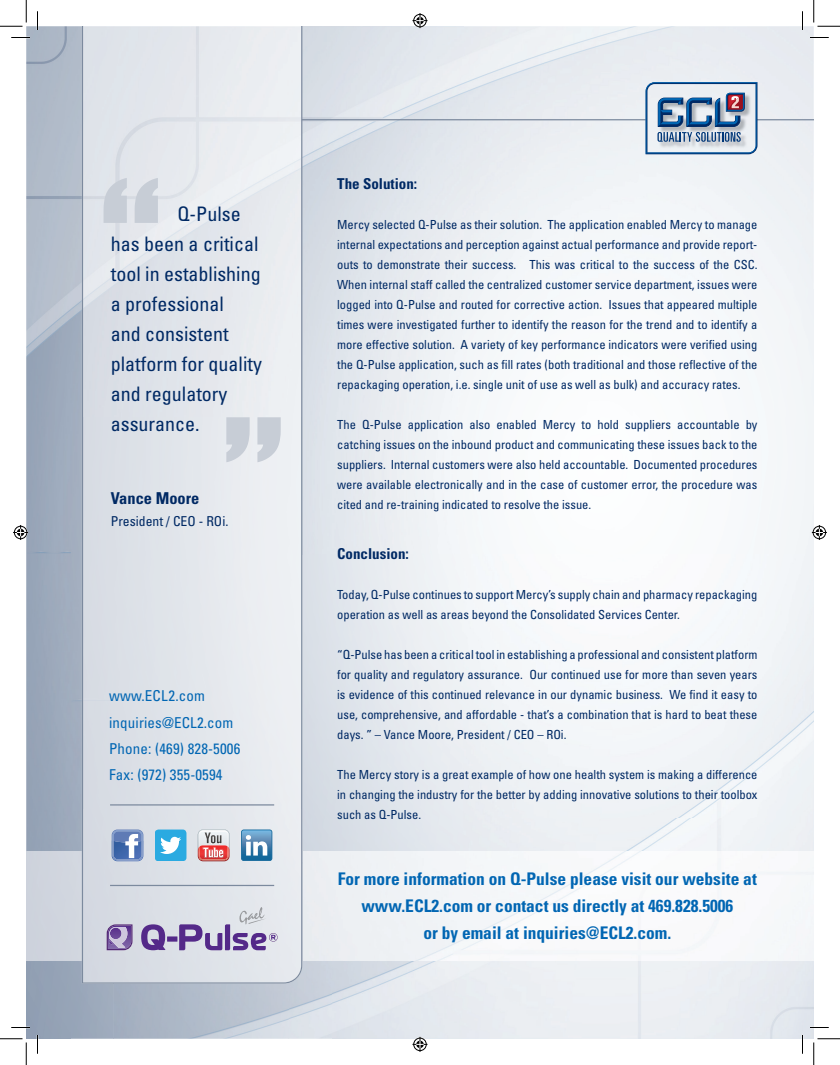
<style>
.page{position:relative;width:840px;height:1065px;background:#fff}
.page>*{position:absolute;margin:0;border:0;box-sizing:border-box;transform-origin:0 0}
.t1{font:condensed 20px/30px "Univers LT Std";color:#002964}
.t2{font:700 condensed 17.38px/26.8px "Univers LT Std";color:#0166b3;text-align:center}
.t3{font:700 condensed 16.38px "Univers LT Std";color:#002964}
.t4{font:condensed 15px/26.2px "Univers LT Std";letter-spacing:.01em;color:#0166b3}
.t5{font:700 condensed 15px "Univers LT Std";color:#002964}
.t6{font:condensed 13.62px "Univers LT Std";color:#002964}
.t7{font:condensed 12.5px/20px "Univers LT Std";color:#002964;text-align:justify}
</style>
<div class="page">
<img style="left:464px;top:26px;width:350px;height:826px">
<img style="left:302px;top:26px;width:162px;height:837px">
<img style="left:26px;top:26px;width:56px;height:826px">
<img style="left:289px;top:863px;width:43px;height:176px">
<img style="left:332px;top:961px;width:482px;height:78px">
<img style="left:113px;top:984px;width:176px;height:55px">
<img style="left:303px;top:852px;width:511px;height:109px">
<div style="left:26px;top:852px;width:56px;height:109px;background:#cfd4de"></div>
<svg style="left:82px;top:26px;width:220px;height:958px;background:#e1e5ea"></svg>
<svg style="left:104px;top:178px;width:54px;height:45px;background:#cfd4dc"></svg>
<svg style="left:226px;top:417px;width:55px;height:45px;background:#d2d7de"></svg>
<svg style="left:107px;top:924px;width:26px;height:26px"></svg>
<svg style="left:141px;top:907px;width:137px;height:43px;background:#b9b1ce"></svg>
<svg style="left:112px;top:830px;width:31px;height:31px"></svg>
<svg style="left:198px;top:830px;width:32px;height:31px"></svg>
<svg style="left:155px;top:830px;width:31px;height:31px"></svg>
<svg style="left:241px;top:830px;width:31px;height:31px"></svg>
<hr style="left:110px;top:804px;width:164px;height:2px;background:#7c8a9e">
<hr style="left:110px;top:885px;width:164px;height:1px;background:#7c8a9e">
<hr style="left:302px;top:119px;width:344px;height:1px;background:#7c8a9e">
<hr style="left:757px;top:119px;width:57px;height:1px;background:#7c8a9e">
<svg style="left:646px;top:82px;width:112px;height:72px;background:#9eb0c6"></svg>
<svg style="left:11px;top:37px;width:19px;height:1px"></svg>
<svg style="left:810px;top:37px;width:19px;height:1px"></svg>
<svg style="left:11px;top:1027px;width:19px;height:1px"></svg>
<svg style="left:810px;top:1027px;width:19px;height:1px"></svg>
<svg style="left:37px;top:11px;width:1px;height:19px"></svg>
<svg style="left:37px;top:1035px;width:1px;height:19px"></svg>
<svg style="left:802px;top:11px;width:1px;height:19px"></svg>
<svg style="left:802px;top:1035px;width:1px;height:19px"></svg>
<svg style="left:0;top:0;width:27px;height:27px"></svg>
<svg style="left:0;top:1039px;width:27px;height:26px"></svg>
<svg style="left:814px;top:0;width:26px;height:27px"></svg>
<svg style="left:814px;top:1039px;width:26px;height:26px"></svg>
<svg style="left:412px;top:13px;width:16px;height:15px"></svg>
<svg style="left:412px;top:1037px;width:16px;height:15px"></svg>
<svg style="left:13px;top:525px;width:15px;height:15px"></svg>
<svg style="left:812px;top:525px;width:15px;height:15px"></svg>
<h1 class="t1" style="left:111px;top:199px;width:153px;text-indent:67px">Q-Pulse has been a critical tool in establishing a professional<br>and consistent platform for quality and regulatory assurance.</h1>
<h3 class="t3" style="left:111px;top:488px;width:90px">Vance Moore</h3>
<p class="t6" style="left:111px;top:513px;width:119px">President / CEO - ROi.</p>
<p class="t4" style="left:109px;top:683px;width:133px">www.ECL2.com inquiries@ECL2.com<br>Phone: (469) 828-5006<br>Fax: (972) 355-0594</p>
<p class="t5" style="left:337px;top:174px;width:82px">The Solution:</p>
<p class="t7" style="left:337px;top:214px;width:422px">Mercy selected Q-Pulse as their solution. The application enabled Mercy to manage internal expectations and perception against actual performance and provide report&shy;outs to demonstrate their success. This was critical to the success of the CSC.<br>When internal staff called the centralized customer service department, issues were logged into Q-Pulse and routed for corrective action. Issues that appeared multiple times were investigated further to identify the reason for the trend and to identify a more effective solution. A variety of key performance indicators were verified using the Q-Pulse application, such as fill rates (both traditional and those reflective of the repackaging operation, i.e. single unit of use as well as bulk) and accuracy rates.</p>
<p class="t7" style="left:337px;top:414px;width:422px">The Q-Pulse application also enabled Mercy to hold suppliers accountable by catching issues on the inbound product and communicating these issues back to the suppliers. Internal customers were also held accountable. Documented procedures were available electronically and in the case of customer error, the procedure was cited and re-training indicated to resolve the issue.</p>
<p class="t5" style="left:337px;top:544px;width:73px">Conclusion:</p>
<p class="t7" style="left:337px;top:584px;width:422px">Today, Q-Pulse continues to support Mercy’s supply chain and pharmacy repackaging operation as well as areas beyond the Consolidated Services Center.</p>
<p class="t7" style="left:337px;top:644px;width:422px">“Q-Pulse has been a critical tool in establishing a professional and consistent platform for quality and regulatory assurance. Our continued use for more than seven years is evidence of this continued relevance in our dynamic business. We find it easy to use, comprehensive, and affordable - that’s a combination that is hard to beat these days. ” – Vance Moore, President / CEO – ROi.</p>
<p class="t7" style="left:337px;top:764px;width:422px">The Mercy story is a great example of how one health system is making a difference in changing the industry for the better by adding innovative solutions to their toolbox such as Q-Pulse.</p>
<h2 class="t2" style="left:338px;top:865px;width:421px">For more information on Q-Pulse please visit our website at www.ECL2.com or contact us directly at 469.828.5006<br>or by email at inquiries@ECL2.com.</h2>
</div>
